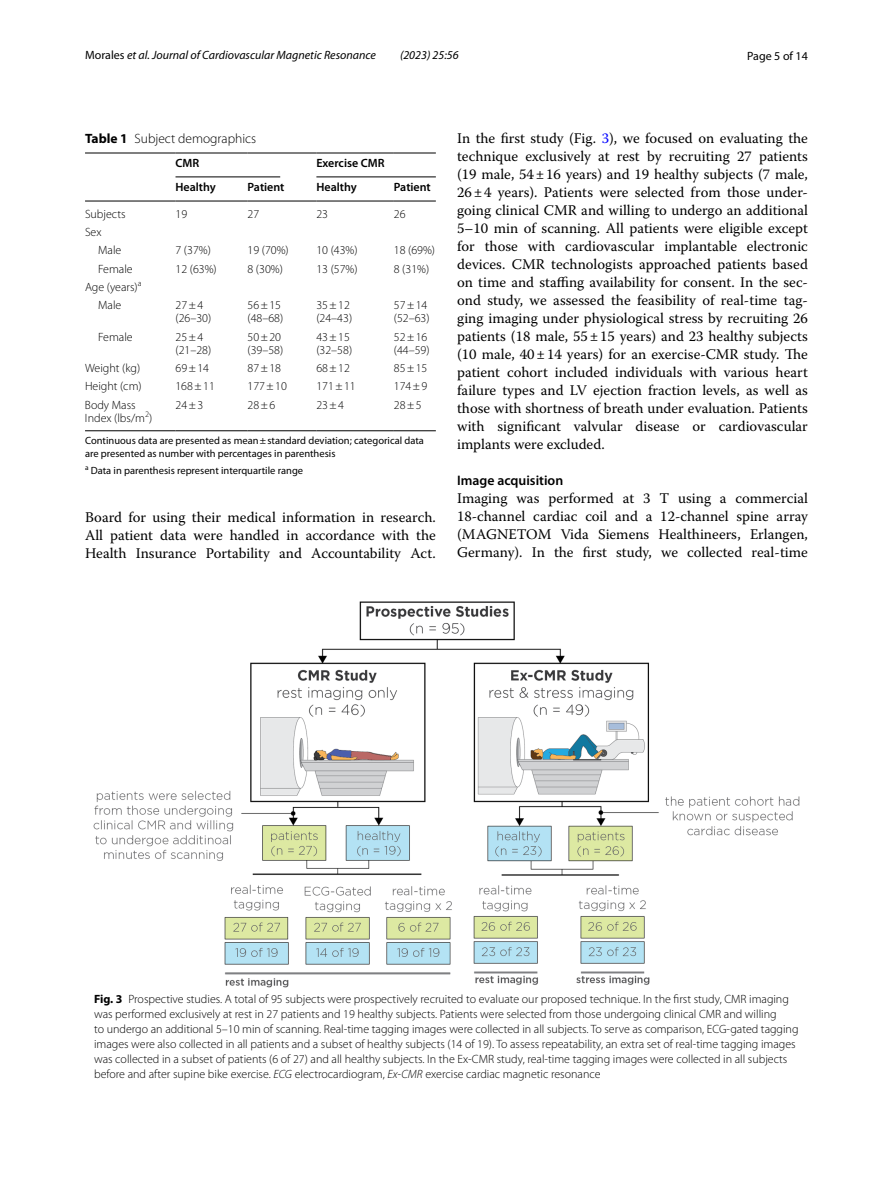
<style>
.page{position:relative;width:893px;height:1187px;background:#fff}
.page>*{position:absolute;margin:0;border:0;box-sizing:border-box;transform-origin:0 0}
.t1{font:14.7px/18px "Warnock Pro";color:#000;text-align:justify}
.t2{font:600 13.8px "Myriad Pro";color:#000}
.t3{font:300 13.5px "Myriad Pro";color:#000}
.t4{font:300 12px/13.5px "Myriad Pro";color:#000}
.t5{font:italic 12px "Myriad Pro";color:#000}
.t6{font:600 12px "Myriad Pro";color:#000}
.t7{font:12px "Myriad Pro";color:#000}
.t8{font:10.5px/12.8px "Myriad Pro";color:#000}
.s1{font-style:normal}
.s2{font-weight:700}
.s3{color:#00f}
.s4{font-style:italic}
</style>
<div class="page">
<hr style="left:85px;top:153px;width:90px;height:1px;background:#000">
<hr style="left:85px;top:201px;width:90px;height:1px;background:#000">
<hr style="left:176px;top:153px;width:72px;height:1px;background:#000">
<hr style="left:248px;top:153px;width:68px;height:1px;background:#000">
<hr style="left:316px;top:153px;width:78px;height:1px;background:#000">
<hr style="left:394px;top:153px;width:42px;height:1px;background:#000">
<hr style="left:176px;top:201px;width:72px;height:1px;background:#000">
<hr style="left:248px;top:201px;width:68px;height:1px;background:#000">
<hr style="left:316px;top:201px;width:78px;height:1px;background:#000">
<hr style="left:394px;top:201px;width:42px;height:1px;background:#000">
<hr style="left:85px;top:430px;width:90px;height:1px;background:#000">
<hr style="left:176px;top:430px;width:72px;height:1px;background:#000">
<hr style="left:248px;top:430px;width:68px;height:1px;background:#000">
<hr style="left:316px;top:430px;width:78px;height:1px;background:#000">
<hr style="left:394px;top:430px;width:42px;height:1px;background:#000">
<hr style="left:176px;top:177px;width:104px;height:1px;background:#000">
<hr style="left:316px;top:177px;width:120px;height:1px;background:#000">
<img style="left:93px;top:601px;width:707px;height:386px">
<p class="t5" style="left:85px;top:48px;width:292px"><span class="s1">Morales</span> et al. Journal of Cardiovascular Magnetic Resonance</p>
<p class="t5" style="left:400px;top:48px;width:60px">(2023) 25:56</p>
<p class="t7" style="left:747px;top:48px;width:62px">Page 5 of 14</p>
<p class="t3" style="left:85px;top:131px;width:173px"><span class="s2">Table 1</span> Subject demographics</p>
<p class="t6" style="left:176px;top:156px;width:25px">CMR</p>
<p class="t6" style="left:316px;top:156px;width:70px">Exercise CMR</p>
<p class="t6" style="left:176px;top:179px;width:42px">Healthy</p>
<p class="t6" style="left:248px;top:179px;width:38px">Patient</p>
<p class="t6" style="left:316px;top:179px;width:42px">Healthy</p>
<p class="t6" style="left:394px;top:179px;width:38px">Patient</p>
<p class="t4" style="left:85px;top:207px;width:42px">Subjects</p>
<p class="t4" style="left:175px;top:207px;width:13px">19</p>
<p class="t4" style="left:247px;top:207px;width:13px">27</p>
<p class="t4" style="left:316px;top:207px;width:13px">23</p>
<p class="t4" style="left:394px;top:207px;width:13px">26</p>
<p class="t4" style="left:98px;top:223px;width:25px;line-height:18.1px;text-indent:-13px">Sex<br>Male</p>
<p class="t4" style="left:175px;top:244px;width:37px">7 (37%)</p>
<p class="t4" style="left:247px;top:244px;width:43px">19 (70%)</p>
<p class="t4" style="left:316px;top:244px;width:43px">10 (43%)</p>
<p class="t4" style="left:394px;top:244px;width:43px">18 (69%)</p>
<p class="t4" style="left:98px;top:262px;width:36px">Female</p>
<p class="t4" style="left:175px;top:262px;width:43px">12 (63%)</p>
<p class="t4" style="left:247px;top:262px;width:37px">8 (30%)</p>
<p class="t4" style="left:316px;top:262px;width:43px">13 (57%)</p>
<p class="t4" style="left:394px;top:262px;width:37px">8 (31%)</p>
<p class="t4" style="left:85px;top:278px;width:58px;line-height:18.1px;text-align:center">Age (years)<sup>a<br></sup>Male</p>
<p class="t4" style="left:175px;top:298px;width:37px">27±4 (26–30)</p>
<p class="t4" style="left:247px;top:298px;width:37px">56±15 (48–68)</p>
<p class="t4" style="left:316px;top:298px;width:37px">35±12 (24–43)</p>
<p class="t4" style="left:394px;top:298px;width:37px">57±14 (52–63)</p>
<p class="t4" style="left:98px;top:330px;width:36px">Female</p>
<p class="t4" style="left:175px;top:330px;width:37px">25±4 (21–28)</p>
<p class="t4" style="left:247px;top:330px;width:37px">50±20 (39–58)</p>
<p class="t4" style="left:316px;top:330px;width:37px">43±15 (32–58)</p>
<p class="t4" style="left:394px;top:330px;width:37px">52±16 (44–59)</p>
<p class="t4" style="left:85px;top:362px;width:57px">Weight (kg)</p>
<p class="t4" style="left:175px;top:362px;width:35px">69±14</p>
<p class="t4" style="left:247px;top:362px;width:35px">87±18</p>
<p class="t4" style="left:316px;top:362px;width:35px">68±12</p>
<p class="t4" style="left:394px;top:362px;width:35px">85±15</p>
<p class="t4" style="left:85px;top:380px;width:58px">Height (cm)</p>
<p class="t4" style="left:175px;top:380px;width:41px">168±11</p>
<p class="t4" style="left:247px;top:380px;width:41px">177±10</p>
<p class="t4" style="left:316px;top:380px;width:41px">171±11</p>
<p class="t4" style="left:394px;top:380px;width:35px">174±9</p>
<p class="t4" style="left:85px;top:398px;width:69px">Body Mass<br>Index (lbs/m<sup>2</sup>)</p>
<p class="t4" style="left:176px;top:398px;width:29px">24±3</p>
<p class="t4" style="left:248px;top:398px;width:29px">28±6</p>
<p class="t4" style="left:316px;top:398px;width:29px">23±4</p>
<p class="t4" style="left:394px;top:398px;width:29px">28±5</p>
<p class="t8" style="left:85px;top:434px;width:340px">Continuous data are presented as mean±standard deviation; categorical data are presented as number with percentages in parenthesis</p>
<p class="t8" style="left:85px;top:463px;width:220px"><sup>a</sup> Data in parenthesis represent interquartile range</p>
<p class="t1" style="left:85px;top:508px;width:352px">Board for using their medical information in research.<br>All patient data were handled in accordance with the Health Insurance Portability and Accountability Act.</p>
<p class="t1" style="left:457px;top:128px;width:352px">In the first study (Fig. <span class="s3">3</span>), we focused on evaluating the technique exclusively at rest by recruiting 27 patients (19 male, 54±16 years) and 19 healthy subjects (7 male, 26±4 years). Patients were selected from those under&shy;going clinical CMR and willing to undergo an additional 5–10 min of scanning. All patients were eligible except for those with cardiovascular implantable electronic devices. CMR technologists approached patients based on time and staffing availability for consent. In the sec&shy;ond study, we assessed the feasibility of real-time tag&shy;ging imaging under physiological stress by recruiting 26 patients (18 male, 55±15 years) and 23 healthy subjects (10 male, 40±14 years) for an exercise-CMR study. The patient cohort included individuals with various heart failure types and LV ejection fraction levels, as well as those with shortness of breath under evaluation. Patients with significant valvular disease or cardiovascular implants were excluded.</p>
<p class="t2" style="left:457px;top:471px;width:108px">Image acquisition</p>
<p class="t1" style="left:457px;top:488px;width:352px">Imaging was performed at 3 T using a commercial 18-channel cardiac coil and a 12-channel spine array (MAGNETOM Vida Siemens Healthineers, Erlangen, Germany). In the first study, we collected real-time</p>
<p class="t4" style="left:94px;top:991px;width:706px;line-height:15px"><span class="s2">Fig. 3</span> Prospective studies. A total of 95 subjects were prospectively recruited to evaluate our proposed technique. In the first study, CMR imaging was performed exclusively at rest in 27 patients and 19 healthy subjects. Patients were selected from those undergoing clinical CMR and willing<br>to undergo an additional 5–10 min of scanning. Real-time tagging images were collected in all subjects. To serve as comparison, ECG-gated tagging images were also collected in all patients and a subset of healthy subjects (14 of 19). To assess repeatability, an extra set of real-time tagging images was collected in a subset of patients (6 of 27) and all healthy subjects. In the Ex-CMR study, real-time tagging images were collected in all subjects before and after supine bike exercise. <span class="s4">ECG</span> electrocardiogram, <span class="s4">Ex-CMR</span> exercise cardiac magnetic resonance</p>
</div>
